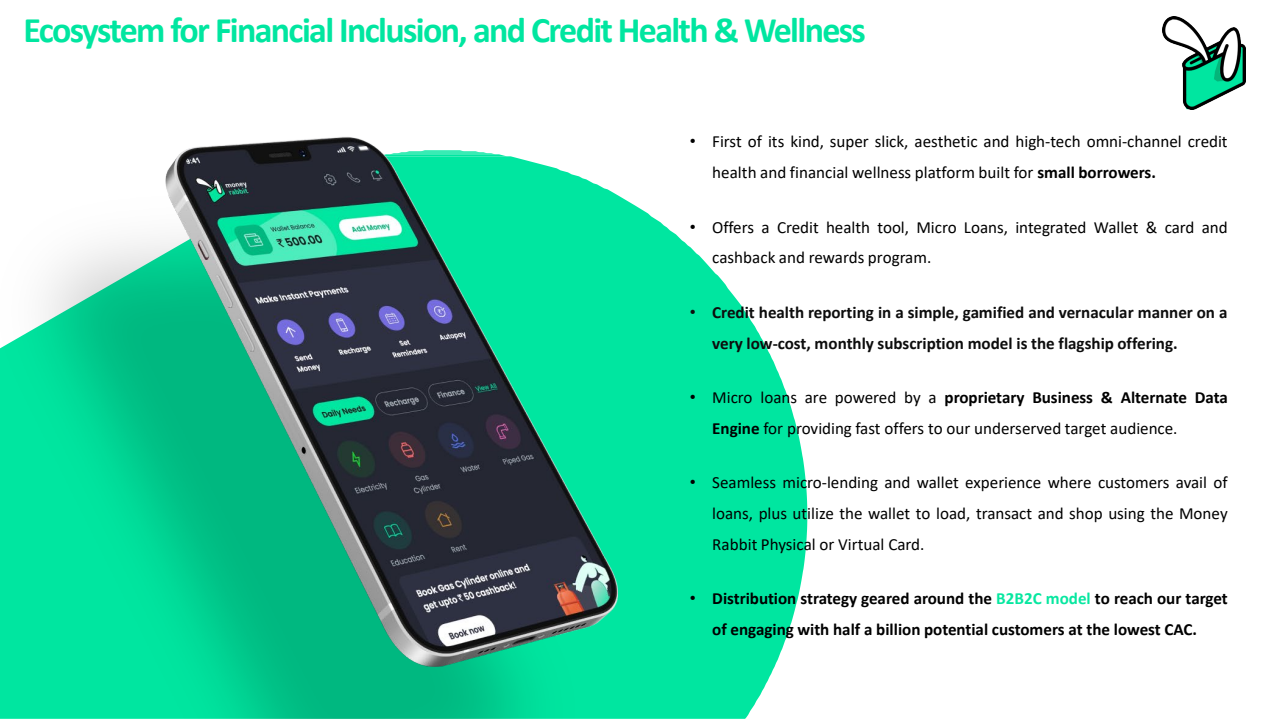
<style>
.page{position:relative;width:1281px;height:721px;background:#fff}
.page>*{position:absolute;margin:0;border:0;box-sizing:border-box;transform-origin:0 0}
.t1{font:700 36px "Calibri";letter-spacing:-.045em;color:#00e6a0}
.t2{font:17px/30.6px "Calibri";color:#000}
.t3{font:700 17px/30.6px "Calibri";color:#0d0d0d}
.t4{font:700 17px/30.6px "Calibri";color:#000;text-align:center}
.s1{font-family:"Arial"}
.s2{font-weight:700}
.s3{font-family:"Arial";font-weight:400}
.s4{color:#07e7a0}
</style>
<div class="page">
<img style="left:0;top:137px;width:808px;height:581px">
<img style="left:1162px;top:16px;width:82px;height:93px">
<p class="t1" style="left:23px;top:4px;width:843px">Ecosystem for Financial Inclusion, and Credit Health &amp; Wellness</p>
<p class="t2" style="left:712px;top:126px;width:516px;text-indent:-23px"><span class="s1">•</span> First of its kind, super slick, aesthetic and high-tech omni-channel credit health and financial wellness platform built for <span class="s2">small borrowers.</span></p>
<p class="t2" style="left:712px;top:211px;width:516px;text-indent:-23px"><span class="s1">•</span> Offers a Credit health tool, Micro Loans, integrated Wallet &amp; card and cashback and rewards program.</p>
<p class="t3" style="left:712px;top:297px;width:516px;text-indent:-23px"><span class="s3">•</span> Credit health reporting in a simple, gamified and vernacular manner on a very low-cost, monthly subscription model is the flagship offering.</p>
<p class="t2" style="left:712px;top:382px;width:517px;text-indent:-23px"><span class="s1">•</span> Micro loans are powered by a <span class="s2">proprietary Business &amp; Alternate Data<br>Engine</span> for providing fast offers to our underserved target audience.</p>
<p class="t2" style="left:712px;top:467px;width:517px;text-align:justify;text-indent:-23px"><span class="s1">•</span> Seamless micro-lending and wallet experience where customers avail of loans, plus utilize the wallet to load, transact and shop using the Money Rabbit Physical or Virtual Card.</p>
<p class="t4" style="left:689px;top:583px;width:539px"><span class="s3">•</span> Distribution strategy geared around the <span class="s4">B2B2C model</span> to reach our target of engaging with half a billion potential customers at the lowest CAC.</p>
</div>
